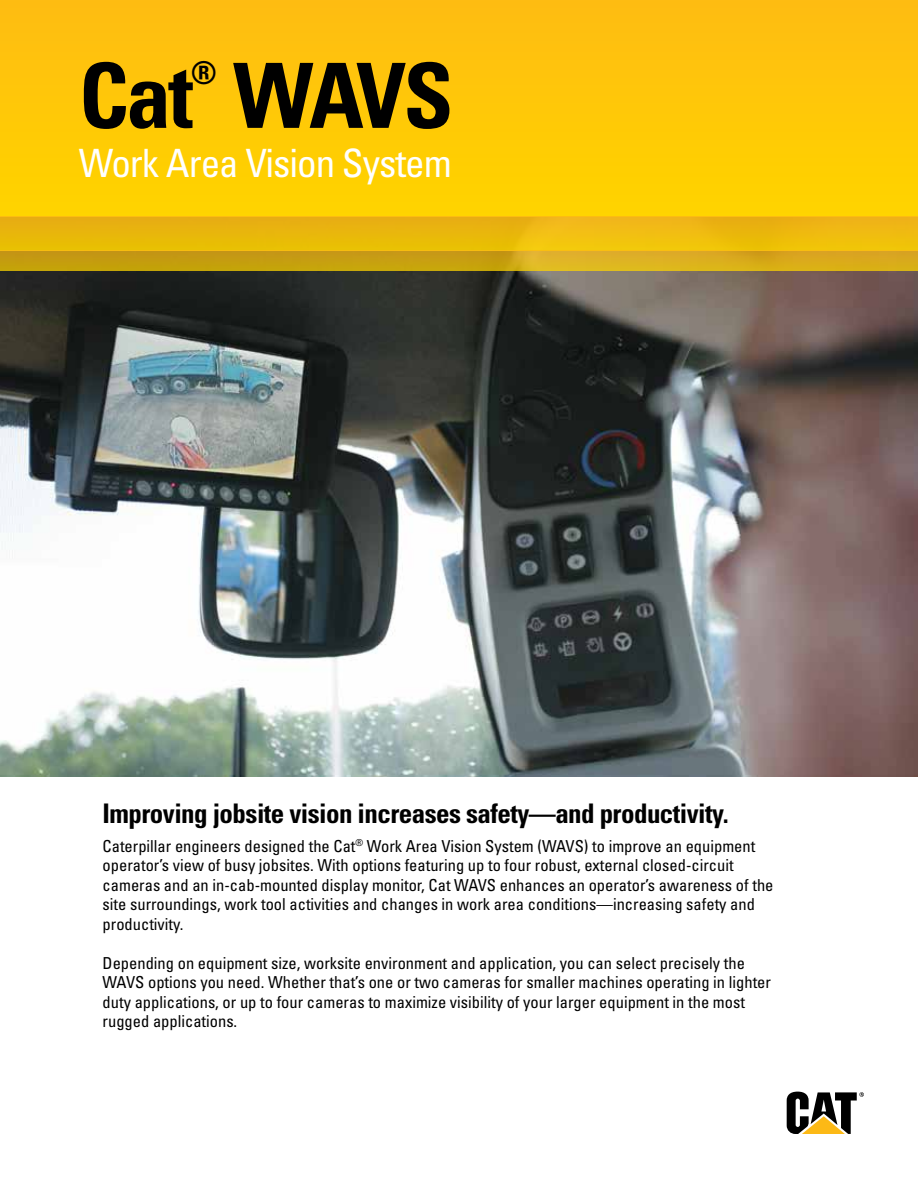
<style>
.page{position:relative;width:918px;height:1188px;background:#fff}
.page>*{position:absolute;margin:0;border:0;box-sizing:border-box;transform-origin:0 0}
.t1{font:700 condensed 90px "Univers LT Std";letter-spacing:-.03em;color:#000}
.t2{font:condensed 39px "Univers";letter-spacing:-.025em;color:#fff}
.t3{font:700 condensed 31.5px "Univers LT Std";color:#000}
.t4{font:700 condensed 27px "Univers";letter-spacing:-.02em;color:#000}
.t5{font:condensed 16.5px/19.5px "Univers";color:#000}
</style>
<div class="page">
<img style="left:0;top:270px;width:918px;height:506px">
<svg style="left:787px;top:1092px;width:77px;height:42px"></svg>
<div style="left:0;top:0;width:918px;height:217px;background:#ffc808"></div>
<div style="left:0;top:217px;width:918px;height:33px;background:linear-gradient(to right,#e6b50a,#f1bc11)"></div>
<svg style="left:0;top:250px;width:918px;height:20px;background:#d1a516"></svg>
<h3 class="t3" style="left:191px;top:54px;width:28px">®</h3>
<h1 class="t1" style="left:79px;top:41px;width:376px">Cat WAVS</h1>
<h2 class="t2" style="left:79px;top:139px;width:375px">Work Area Vision System</h2>
<h3 class="t4" style="left:103px;top:797px;width:628px">Improving jobsite vision increases safety—and productivity.</h3>
<p class="t5" style="left:103px;top:836px;width:672px">Caterpillar engineers designed the Cat<sup>®</sup> Work Area Vision System (WAVS) to improve an equipment operator’s view of busy jobsites. With options featuring up to four robust, external closed-circuit cameras and an in-cab-mounted display monitor, Cat WAVS enhances an operator’s awareness of the site surroundings, work tool activities and changes in work area conditions—increasing safety and productivity.</p>
<p class="t5" style="left:103px;top:953px;width:670px">Depending on equipment size, worksite environment and application, you can select precisely the WAVS options you need. Whether that’s one or two cameras for smaller machines operating in lighter duty applications, or up to four cameras to maximize visibility of your larger equipment in the most rugged applications.</p>
</div>
